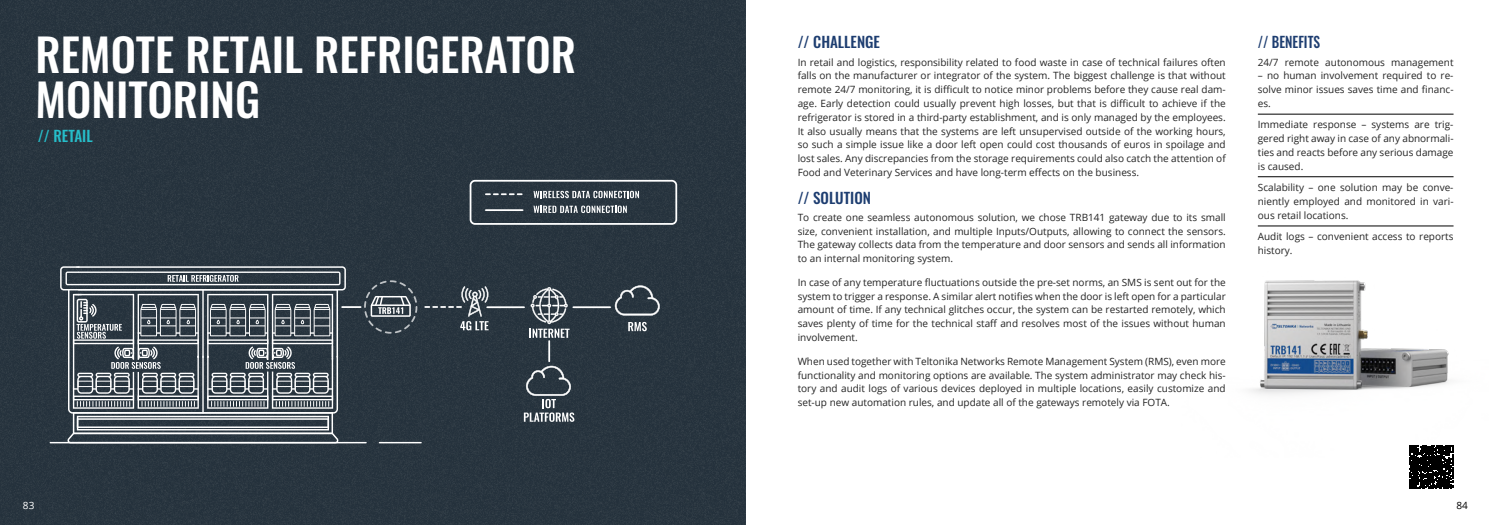
<style>
.page{position:relative;width:1489px;height:525px;background:#fff}
.page>*{position:absolute;margin:0;border:0;box-sizing:border-box;transform-origin:0 0}
.t1{font:500 45px/45px "Oswald";color:#fff}
.t2{font:500 15px "Oswald";color:#1d3d70}
.t3{font:500 15px "Oswald";color:#1d3d70;scale:.9 1}
.t4{font:500 15px "Oswald";color:#26beca}
.t5{font:10px/13.8px "Open Sans";color:#242424;text-align:justify}
.t6{font:10px "Open Sans";color:#fff}
.t7{font:10px "Open Sans";color:#000}
</style>
<div class="page">
<div style="left:0;top:0;width:745px;height:524px;background:#28353f"></div>
<hr style="left:1257px;top:114px;width:196px;height:1px;background:#000">
<hr style="left:1257px;top:176px;width:196px;height:1px;background:#000">
<hr style="left:1257px;top:225px;width:196px;height:1px;background:#000">
<svg style="left:1409px;top:457px;width:43px;height:31px"></svg>
<hr style="left:341px;top:306px;width:20px;height:2px;background:#fff">
<hr style="left:50px;top:441px;width:317px;height:2px;background:#fff">
<hr style="left:379px;top:441px;width:42px;height:2px;background:#fff">
<svg style="left:524px;top:365px;width:50px;height:56px;background:#515b63"></svg>
<svg style="left:469px;top:180px;width:208px;height:45px;background:#4d5860"></svg>
<svg style="left:424px;top:285px;width:235px;height:52px;background:#424d56"></svg>
<hr style="left:548px;top:340px;width:2px;height:22px;background:#fff">
<svg style="left:60px;top:266px;width:286px;height:176px;background:#606971"></svg>
<svg style="left:364px;top:280px;width:53px;height:53px;background:#4b565e"></svg>
<img style="left:1250px;top:280px;width:204px;height:177px">
<h1 class="t1" style="left:35px;top:35px;width:542px">REMOTE RETAIL REFRIGERATOR<br>MONITORING</h1>
<h2 class="t2" style="left:797px;top:34px;width:84px">// CHALLENGE</h2>
<h2 class="t3" style="left:1257px;top:34px;width:71px">// BENEFITS</h2>
<p class="t5" style="left:797px;top:55px;width:429px">In retail and logistics, responsibility related to food waste in case of technical failures often falls on the manufacturer or integrator of the system. The biggest challenge is that without remote 24/7 monitoring, it is difficult to notice minor problems before they cause real dam&shy;age. Early detection could usually prevent high losses, but that is difficult to achieve if the refrigerator is stored in a third-party establishment, and is only managed by the employees.<br>It also usually means that the systems are left unsupervised outside of the working hours, so such a simple issue like a door left open could cost thousands of euros in spoilage and lost sales. Any discrepancies from the storage requirements could also catch the attention of Food and Veterinary Services and have long-term effects on the business.</p>
<p class="t5" style="left:797px;top:210px;width:429px">To create one seamless autonomous solution, we chose TRB141 gateway due to its small size, convenient installation, and multiple Inputs/Outputs, allowing to connect the sensors.<br>The gateway collects data from the temperature and door sensors and sends all information to an internal monitoring system.</p>
<p class="t5" style="left:797px;top:275px;width:429px">In case of any temperature fluctuations outside the pre-set norms, an SMS is sent out for the system to trigger a response. A similar alert notifies when the door is left open for a particular amount of time. If any technical glitches occur, the system can be restarted remotely, which saves plenty of time for the technical staff and resolves most of the issues without human involvement.</p>
<p class="t5" style="left:797px;top:354px;width:429px">When used together with Teltonika Networks Remote Management System (RMS), even more functionality and monitoring options are available. The system administrator may check his&shy;tory and audit logs of various devices deployed in multiple locations, easily customize and set-up new automation rules, and update all of the gateways remotely via FOTA.</p>
<p class="t5" style="left:1257px;top:55px;width:197px">24/7 remote autonomous management</p>
<p class="t5" style="left:1257px;top:69px;width:197px">– no human involvement required to re&shy;solve minor issues saves time and financ&shy;es.</p>
<p class="t5" style="left:1257px;top:117px;width:197px">Immediate response – systems are trig&shy;gered right away in case of any abnormali&shy;ties and reacts before any serious damage is caused.</p>
<p class="t5" style="left:1257px;top:180px;width:197px">Scalability – one solution may be conve&shy;niently employed and monitored in vari&shy;ous retail locations.</p>
<p class="t5" style="left:1257px;top:229px;width:197px">Audit logs – convenient access to reports history.</p>
<h2 class="t4" style="left:38px;top:128px;width:56px">// RETAIL</h2>
<h2 class="t2" style="left:797px;top:189px;width:75px">// SOLUTION</h2>
<p class="t6" style="left:23px;top:498px;width:13px">83</p>
<p class="t7" style="left:1456px;top:498px;width:13px">84</p>
</div>
